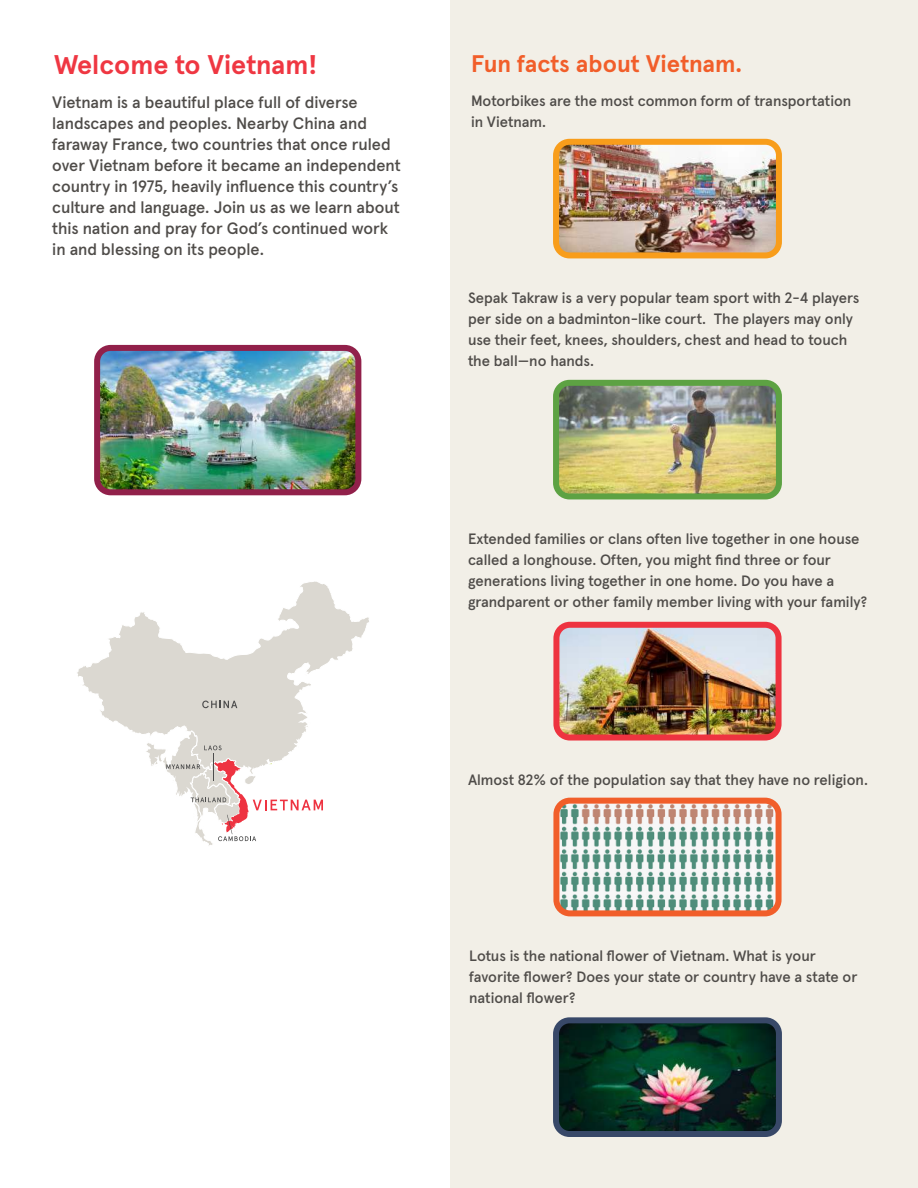
<style>
.page{position:relative;width:918px;height:1188px;background:#fff}
.page>*{position:absolute;margin:0;border:0;box-sizing:border-box;transform-origin:0 0}
.t1{font:700 27px "Apercu Pro";color:#ef3742}
.t2{font:700 24px "Apercu Pro";color:#f15e2a}
.t3{font:500 16.5px/21px "Apercu Pro";color:#4f4c49}
.t4{font:500 15px/21px "Apercu Pro";color:#4f4c49}
</style>
<div class="page">
<div style="left:450px;top:0;width:468px;height:1188px;background:#f2efe7"></div>
<img style="left:560px;top:387px;width:215px;height:105px">
<div style="left:553px;top:380px;width:229px;height:119px;border:6px solid #5da243;border-radius:14px"></div>
<img style="left:560px;top:805px;width:215px;height:104px">
<div style="left:553px;top:798px;width:229px;height:118px;border:6px solid #f15e2a;border-radius:14px"></div>
<img style="left:101px;top:352px;width:253px;height:136px">
<div style="left:94px;top:345px;width:267px;height:150px;border:6px solid #91204a;border-radius:14px"></div>
<img style="left:560px;top:146px;width:215px;height:105px">
<div style="left:553px;top:139px;width:229px;height:119px;border:6px solid #f89d1b;border-radius:14px"></div>
<img style="left:560px;top:629px;width:215px;height:105px">
<div style="left:553px;top:622px;width:229px;height:119px;border:6px solid #ee3340;border-radius:14px"></div>
<img style="left:560px;top:1024px;width:215px;height:106px">
<div style="left:553px;top:1017px;width:229px;height:120px;border:6px solid #384868;border-radius:14px"></div>
<svg style="left:77px;top:581px;width:292px;height:153px"></svg>
<svg style="left:202px;top:701px;width:35px;height:7px"></svg>
<svg style="left:145px;top:730px;width:178px;height:116px"></svg>
<h1 class="t1" style="left:54px;top:54px;width:265px">Welcome to Vietnam!</h1>
<p class="t3" style="left:52px;top:93px;width:350px">Vietnam is a beautiful place full of diverse landscapes and peoples. Nearby China and faraway France, two countries that once ruled over Vietnam before it became an independent country in 1975, heavily influence this country’s culture and language. Join us as we learn about this nation and pray for God’s continued work in and blessing on its people.</p>
<h2 class="t2" style="left:471px;top:55px;width:273px">Fun facts about Vietnam.</h2>
<p class="t4" style="left:471px;top:92px;width:382px">Motorbikes are the most common form of transportation in Vietnam.</p>
<p class="t4" style="left:468px;top:288px;width:393px">Sepak Takraw is a very popular team sport with 2-4 players per side on a badminton-like court. The players may only use their feet, knees, shoulders, chest and head to touch the ball—no hands.</p>
<p class="t4" style="left:468px;top:529px;width:401px">Extended families or clans often live together in one house called a longhouse. Often, you might find three or four generations living together in one home. Do you have a grandparent or other family member living with your family?</p>
<p class="t4" style="left:468px;top:770px;width:401px">Almost 82% of the population say that they have no religion.</p>
<p class="t4" style="left:469px;top:946px;width:390px">Lotus is the national flower of Vietnam. What is your favorite flower? Does your state or country have a state or national flower?</p>
</div>
